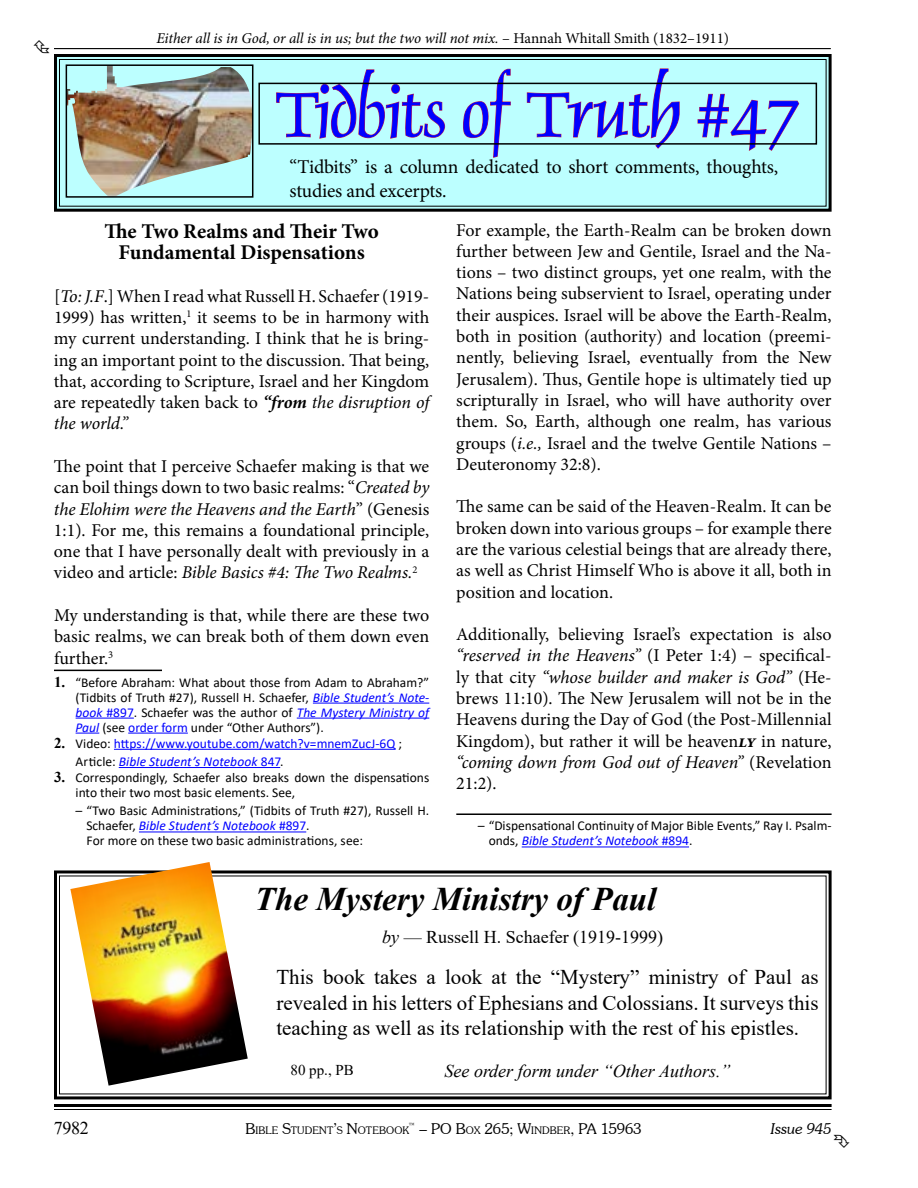
<style>
.page{position:relative;width:918px;height:1188px;background:#fff}
.page>*{position:absolute;margin:0;border:0;box-sizing:border-box;transform-origin:0 0}
.t1{font:72px "Dauphin Plain";letter-spacing:-.01em;color:#00f}
.t2{font:italic 700 33px "Times New Roman";color:#000}
.t3{font:21px/25.2px "Times New Roman";color:#000;text-align:justify}
.t4{font:700 21px/21.3px "Minion Pro";letter-spacing:-.015em;color:#000;text-align:center}
.t5{font:19.5px/23.4px "Minion Pro";letter-spacing:-.01em;color:#000}
.t6{font:18px/21.3px "Minion Pro";color:#000;text-align:justify}
.t7{font:18px "Times New Roman";color:#000}
.t8{font:italic 18px "Times New Roman";color:#000}
.t9{font:italic 15px "Minion Pro";letter-spacing:-.005em;color:#000}
.t10{font:300 15px "Souvenir IT Cby BT";color:#000}
.t11{font:italic 300 15px "Souvenir IT Cby BT";letter-spacing:.005em;color:#000}
.t12{font:15px "Times New Roman";color:#000}
.t13{font:13.5px/15px "Calibri";color:#000}
.t14{font:13.5px/18.3px "Calibri";color:#00f}
.t15{font:300 10.5px "Souvenir IT Cby BT";letter-spacing:.015em;color:#000}
.t16{font:300 8.7px "Souvenir IT Cby BT";color:#000}
.s1{font-style:normal}
.s2{font-style:italic}
.s3{font-weight:700;font-style:italic}
.s4{font-family:"Times New Roman";font-weight:700;font-size:15px}
.s5{font-style:italic;color:#00f}
.s6{color:#00f}
.s7{font-family:"Times New Roman";font-weight:700;font-size:15px;color:#000}
.s8{color:#000}
.s9{font-size:10.5px}
.s10{font-size:15px}
</style>
<div class="page">
<hr style="left:54px;top:1104px;width:778px;height:3px;background:#000">
<hr style="left:54px;top:1109px;width:778px;height:1px;background:#000">
<hr style="left:54px;top:48px;width:777px;height:1px;background:#000">
<hr style="left:54px;top:670px;width:108px;height:1px;background:#000">
<hr style="left:313px;top:703px;width:116px;height:1px;background:#00f">
<hr style="left:76px;top:718px;width:58px;height:1px;background:#00f">
<hr style="left:297px;top:718px;width:132px;height:1px;background:#00f">
<svg style="left:76px;top:733px;width:23px;height:1px"></svg>
<hr style="left:128px;top:733px;width:60px;height:1px;background:#00f">
<hr style="left:114px;top:749px;width:282px;height:1px;background:#00f">
<hr style="left:119px;top:767px;width:161px;height:1px;background:#00f">
<hr style="left:139px;top:832px;width:167px;height:1px;background:#00f">
<hr style="left:456px;top:813px;width:376px;height:2px;background:#000">
<hr style="left:522px;top:847px;width:167px;height:1px;background:#00f">
<svg style="left:54px;top:54px;width:778px;height:158px;background:#a7e3e3"></svg>
<div style="left:59px;top:59px;width:768px;height:148px;border:1px solid #000"></div>
<div style="left:259px;top:83px;width:557px;height:61px;background:#bcffff"></div>
<svg style="left:276px;top:69px;width:169px;height:70px"></svg>
<svg style="left:463px;top:68px;width:48px;height:90px"></svg>
<svg style="left:527px;top:68px;width:153px;height:81px"></svg>
<svg style="left:697px;top:94px;width:103px;height:58px"></svg>
<div style="left:258px;top:83px;width:559px;height:62px;border:2px solid #000"></div>
<img style="left:69px;top:65px;width:185px;height:132px">
<div style="left:66px;top:64px;width:187px;height:134px;border:2px solid #000"></div>
<svg style="left:54px;top:870px;width:778px;height:230px"></svg>
<img style="left:70px;top:862px;width:178px;height:224px">
<p class="t9" style="left:157px;top:28px;width:574px">Either all is in God, or all is in us; but the two will not mix. <span class="s1">– Hannah Whitall Smith (1832–1911)</span></p>
<h1 class="t1" style="left:275px;top:69px;width:527px">Tidbits of Truth #47</h1>
<p class="t5" style="left:290px;top:155px;width:490px">“Tidbits” is a column dedicated to short comments, thoughts, studies and excerpts.</p>
<p class="t4" style="left:104px;top:220px;width:276px">The Two Realms and Their Two<br>Fundamental Dispensations</p>
<p class="t6" style="left:54px;top:285px;width:377px">[<span class="s2">To: J.F</span>.] When I read what Russell H. Schaefer (1919- 1999) has written,<sup>1</sup> it seems to be in harmony with my current understanding. I think that he is bring&shy;ing an important point to the discussion. That being, that, according to Scripture, Israel and her Kingdom are repeatedly taken back to <span class="s3">“from</span> <span class="s2">the disruption of the world.”</span></p>
<p class="t6" style="left:54px;top:456px;width:377px">The point that I perceive Schaefer making is that we can boil things down to two basic realms: “<span class="s2">Created by the Elohim were the Heavens and the Earth</span>” (Genesis 1:1). For me, this remains a foundational principle, one that I have personally dealt with previously in a video and article: <span class="s2">Bible Basics #4: The Two Realms.</span><sup>2</sup></p>
<p class="t6" style="left:54px;top:605px;width:377px">My understanding is that, while there are these two basic realms, we can break both of them down even further.<sup>3</sup></p>
<p class="t13" style="left:76px;top:674px;width:355px;text-align:justify;text-indent:-22px"><span class="s4">1.</span> “Before Abraham: What about those from Adam to Abraham?” (Tidbits of Truth #27), Russell H. Schaefer, <span class="s5">Bible Student’s Note&shy;book</span> <span class="s6">#897</span>. Schaefer was the author of <span class="s5">The Mystery Ministry of Paul</span> (see <span class="s6">order form</span> under “Other Authors”).</p>
<p class="t14" style="left:76px;top:734px;width:328px;text-indent:-22px"><span class="s7">2.</span> <span class="s8">Video:</span> https://www.youtube.com/watch?v=mnemZucJ-6Q <span class="s8">;<br>Article:</span> <span class="s2">Bible Student’s Notebook</span> 847<span class="s8">.</span></p>
<p class="t13" style="left:76px;top:770px;width:355px;text-indent:-22px"><span class="s4">3.</span> Correspondingly, Schaefer also breaks down the dispensations into their two most basic elements. See,</p>
<p class="t13" style="left:86px;top:803px;width:344px;text-indent:-11px"><span class="s2">–</span> “Two Basic Administrations,” (Tidbits of Truth #27), Russell H.<br>Schaefer, <span class="s5">Bible Student’s Notebook</span> <span class="s6">#897</span>.<br>For more on these two basic administrations, see:</p>
<p class="t6" style="left:456px;top:219px;width:377px">For example, the Earth-Realm can be broken down further between Jew and Gentile, Israel and the Na&shy;tions – two distinct groups, yet one realm, with the Nations being subservient to Israel, operating under their auspices. Israel will be above the Earth-Realm, both in position (authority) and location (preemi&shy;nently, believing Israel, eventually from the New Jerusalem). Thus, Gentile hope is ultimately tied up scripturally in Israel, who will have authority over them. So, Earth, although one realm, has various groups (<span class="s2">i.e.,</span> Israel and the twelve Gentile Nations – Deuteronomy 32:8).</p>
<p class="t6" style="left:456px;top:496px;width:377px">The same can be said of the Heaven-Realm. It can be broken down into various groups – for example there are the various celestial beings that are already there, as well as Christ Himself Who is above it all, both in position and location.</p>
<p class="t6" style="left:456px;top:624px;width:377px">Additionally, believing Israel’s expectation is also <span class="s2">“reserved in the Heavens”</span> (I Peter 1:4) – specifical&shy;ly that city <span class="s2">“whose builder and maker is God”</span> (He&shy;brews 11:10). The New Jerusalem will not be in the Heavens during the Day of God (the Post-Millennial Kingdom), but rather it will be heaven<span class="s3">ly</span> in nature, <span class="s2">“coming down from God out of Heaven”</span> (Revelation 21:2).</p>
<p class="t13" style="left:489px;top:818px;width:344px;text-indent:-11px"><span class="s2">–</span> “Dispensational Continuity of Major Bible Events,” Ray I. Psalm&shy;onds, <span class="s5">Bible Student’s Notebook</span> <span class="s6">#894</span>.</p>
<h2 class="t2" style="left:255px;top:876px;width:403px">The Mystery Ministry of Paul</h2>
<p class="t7" style="left:382px;top:924px;width:282px"><span class="s2">by</span> — Russell H. Schaefer (1919-1999)</p>
<p class="t3" style="left:276px;top:964px;width:544px">This book takes a look at the “Mystery” ministry of Paul as revealed in his letters of Ephesians and Colossians. It surveys this teaching as well as its relationship with the rest of his epistles.</p>
<p class="t12" style="left:291px;top:1060px;width:65px">80 pp., PB</p>
<p class="t8" style="left:445px;top:1059px;width:288px">See order form under “Other Authors.”</p>
<p class="t7" style="left:54px;top:1115px;width:36px">7982</p>
<p class="t10" style="left:419px;top:1119px;width:224px">– PO B<span class="s9">OX</span> 265; W<span class="s9">INDBER</span>, PA 15963</p>
<p class="t11" style="left:771px;top:1119px;width:62px">Issue 945</p>
<p class="t15" style="left:245px;top:1124px;width:165px"><span class="s10">B</span>IBLE <span class="s10">S</span>TUDENT<span class="s10">’</span>S <span class="s10">N</span>OTEBOOK</p>
<p class="t16" style="left:408px;top:1121px;width:9px">™</p>
</div>
